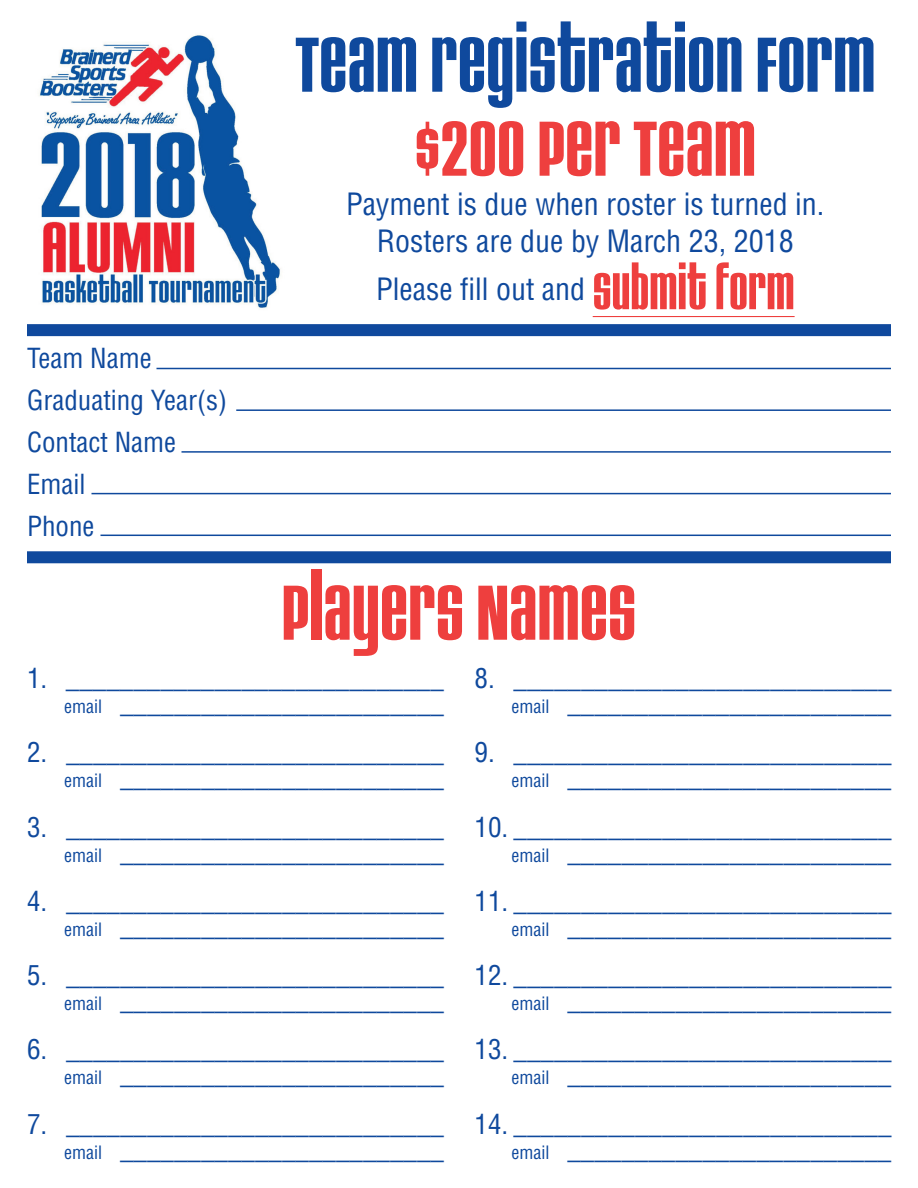
<style>
.page{position:relative;width:918px;height:1188px;background:#fff}
.page>*{position:absolute;margin:0;border:0;box-sizing:border-box;transform-origin:0 0}
.t1{font:81px "House Gothic Bold Two";color:#ee3f3e}
.t2{font:81px "House Gothic Bold Two";color:#0f499d}
.t3{font:condensed 30px/37.5px "Helvetica";color:#0f499d;text-align:center}
.t4{font:condensed 27px/24.8px "Helvetica";color:#0f499d;text-align:right}
.s1{font-family:"House Gothic Bold Two";font-stretch:normal;font-size:54px;color:#ee3f3e}
.s2{font-size:18px}
</style>
<div class="page">
<img style="left:38px;top:35px;width:242px;height:273px">
<div style="left:27px;top:324px;width:864px;height:12px;background:#0f499d"></div>
<div style="left:27px;top:551px;width:864px;height:12px;background:#0f499d"></div>
<hr style="left:593px;top:316px;width:202px;height:1px;background:#ee3f3e">
<hr style="left:156px;top:368px;width:735px;height:1px;background:#0f499d">
<hr style="left:236px;top:409px;width:655px;height:2px;background:#0f499d">
<hr style="left:182px;top:451px;width:709px;height:2px;background:#0f499d">
<hr style="left:92px;top:493px;width:799px;height:1px;background:#0f499d">
<hr style="left:100px;top:535px;width:791px;height:1px;background:#0f499d">
<p class="t4" style="left:27px;top:339px;width:202px;line-height:42px;text-align:left">Team Name<br>Graduating Year(s)<br>Contact Name<br>Email<br>Phone</p>
<h1 class="t2" style="left:295px;top:21px;width:582px">TEAM REGISTRATION FORM</h1>
<h1 class="t1" style="left:415px;top:105px;width:343px">$200 PER TEAM</h1>
<p class="t3" style="left:346px;top:187px;width:480px">Payment is due when roster is turned in.<br>Rosters are due by March 23, 2018</p>
<p class="t3" style="left:376px;top:272px;width:420px">Please fill out and <span class="s1">SUBMIT FORM</span></p>
<h1 class="t1" style="left:282px;top:569px;width:356px">PLAYERS NAMES</h1>
<p class="t4" style="left:27px;top:668px;width:418px">1. ____________________________ <span class="s2">email</span> ________________________</p>
<p class="t4" style="left:27px;top:742px;width:418px">2. ____________________________ <span class="s2">email</span> ________________________</p>
<p class="t4" style="left:27px;top:816px;width:418px">3. ____________________________ <span class="s2">email</span> ________________________</p>
<p class="t4" style="left:27px;top:890px;width:418px">4. ____________________________ <span class="s2">email</span> ________________________</p>
<p class="t4" style="left:27px;top:965px;width:418px">5. ____________________________ <span class="s2">email</span> ________________________</p>
<p class="t4" style="left:27px;top:1039px;width:418px">6. ____________________________ <span class="s2">email</span> ________________________</p>
<p class="t4" style="left:27px;top:1113px;width:418px">7. ____________________________ <span class="s2">email</span> ________________________</p>
<p class="t4" style="left:475px;top:668px;width:418px">8. ____________________________ <span class="s2">email</span> ________________________</p>
<p class="t4" style="left:475px;top:742px;width:418px">9. ____________________________ <span class="s2">email</span> ________________________</p>
<p class="t4" style="left:475px;top:816px;width:418px">10. ____________________________ <span class="s2">email</span> ________________________</p>
<p class="t4" style="left:475px;top:890px;width:418px">11. ____________________________ <span class="s2">email</span> ________________________</p>
<p class="t4" style="left:475px;top:965px;width:418px">12. ____________________________ <span class="s2">email</span> ________________________</p>
<p class="t4" style="left:475px;top:1039px;width:418px">13. ____________________________ <span class="s2">email</span> ________________________</p>
<p class="t4" style="left:475px;top:1113px;width:418px">14. ____________________________ <span class="s2">email</span> ________________________</p>
</div>
